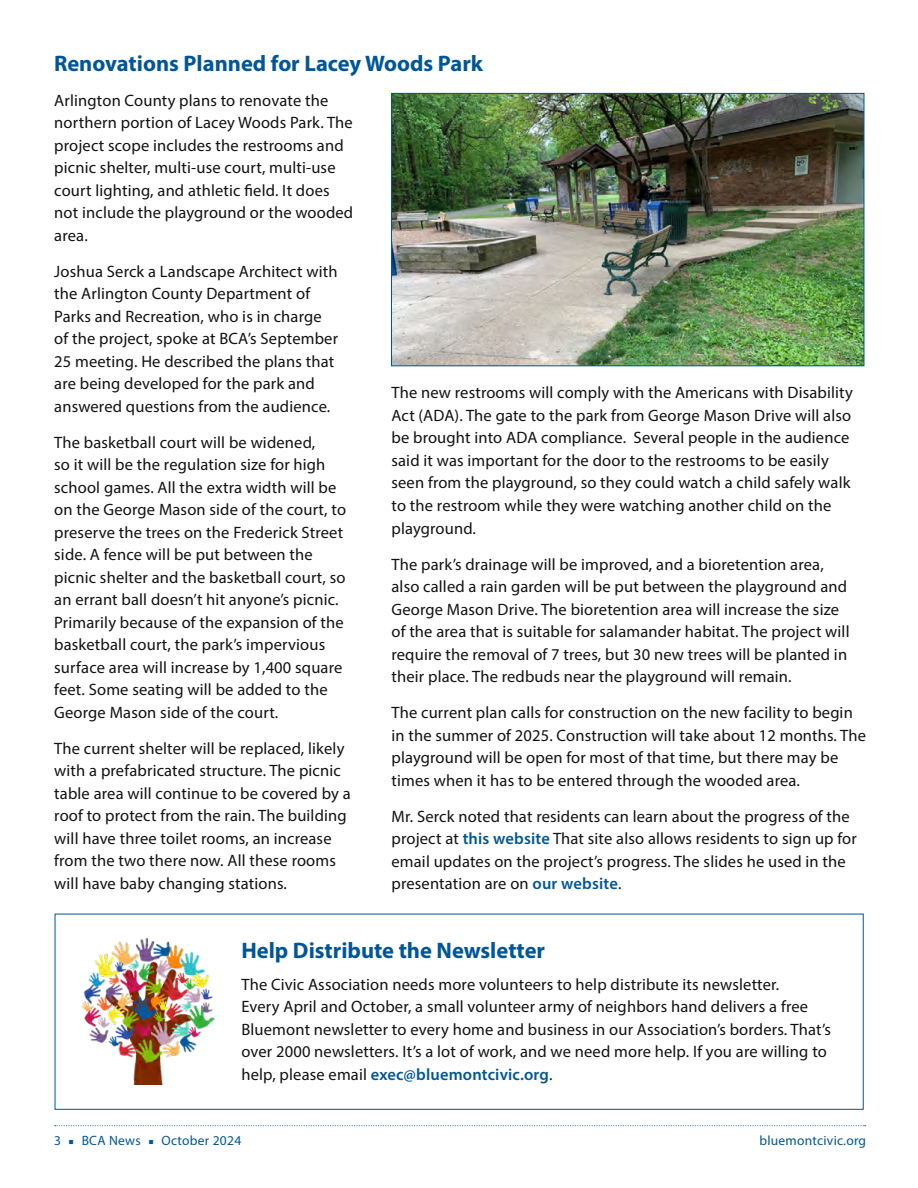
<style>
.page{position:relative;width:918px;height:1188px;background:#fff}
.page>*{position:absolute;margin:0;border:0;box-sizing:border-box;transform-origin:0 0}
.t1{font:700 22.5px "Myriad Pro";color:#005699}
.t2{font:16.5px/22.5px "Myriad Pro";letter-spacing:.01em;color:#121212}
.t3{font:13.5px "Myriad Pro";letter-spacing:.02em;color:#005699}
.s1{font-weight:600;color:#005699}
</style>
<div class="page">
<svg style="left:55px;top:1125px;width:811px;height:1px"></svg>
<img style="left:393px;top:95px;width:469px;height:269px">
<div style="left:391px;top:93px;width:473px;height:273px;border:1px solid #005699"></div>
<div style="left:55px;top:914px;width:809px;height:196px;border:1px solid #005699"></div>
<img style="left:81px;top:938px;width:133px;height:146px">
<h1 class="t1" style="left:54px;top:49px;width:431px">Renovations Planned for Lacey Woods Park</h1>
<p class="t2" style="left:54px;top:89px;width:300px">Arlington County plans to renovate the northern portion of Lacey Woods Park. The project scope includes the restrooms and picnic shelter, multi-use court, multi-use court lighting, and athletic field. It does not include the playground or the wooded area.</p>
<p class="t2" style="left:54px;top:260px;width:285px">Joshua Serck a Landscape Architect with the Arlington County Department of Parks and Recreation, who is in charge of the project, spoke at BCA’s September 25 meeting. He described the plans that are being developed for the park and answered questions from the audience.</p>
<p class="t2" style="left:54px;top:431px;width:293px">The basketball court will be widened,<br>so it will be the regulation size for high school games. All the extra width will be on the George Mason side of the court, to preserve the trees on the Frederick Street side. A fence will be put between the picnic shelter and the basketball court, so an errant ball doesn’t hit anyone’s picnic.<br>Primarily because of the expansion of the basketball court, the park’s impervious surface area will increase by 1,400 square feet. Some seating will be added to the George Mason side of the court.</p>
<p class="t2" style="left:54px;top:737px;width:298px">The current shelter will be replaced, likely with a prefabricated structure. The picnic table area will continue to be covered by a roof to protect from the rain. The building will have three toilet rooms, an increase from the two there now. All these rooms will have baby changing stations.</p>
<p class="t2" style="left:392px;top:381px;width:463px">The new restrooms will comply with the Americans with Disability Act (ADA). The gate to the park from George Mason Drive will also be brought into ADA compliance. Several people in the audience said it was important for the door to the restrooms to be easily seen from the playground, so they could watch a child safely walk to the restroom while they were watching another child on the playground.</p>
<p class="t2" style="left:392px;top:552px;width:460px">The park’s drainage will be improved, and a bioretention area, also called a rain garden will be put between the playground and George Mason Drive. The bioretention area will increase the size of the area that is suitable for salamander habitat. The project will require the removal of 7 trees, but 30 new trees will be planted in their place. The redbuds near the playground will remain.</p>
<p class="t2" style="left:392px;top:701px;width:476px">The current plan calls for construction on the new facility to begin in the summer of 2025. Construction will take about 12 months. The playground will be open for most of that time, but there may be times when it has to be entered through the wooded area.</p>
<p class="t2" style="left:392px;top:805px;width:467px">Mr. Serck noted that residents can learn about the progress of the project at <span class="s1">this website</span> That site also allows residents to sign up for email updates on the project’s progress. The slides he used in the presentation are on <span class="s1">our website</span>.</p>
<h1 class="t1" style="left:241px;top:936px;width:305px">Help Distribute the Newsletter</h1>
<p class="t2" style="left:241px;top:973px;width:591px">The Civic Association needs more volunteers to help distribute its newsletter.<br>Every April and October, a small volunteer army of neighbors hand delivers a free Bluemont newsletter to every home and business in our Association’s borders. That’s over 2000 newsletters. It’s a lot of work, and we need more help. If you are willing to help, please email <span class="s1">exec@bluemontcivic.org</span>.</p>
<p class="t3" style="left:54px;top:1133px;width:189px">3 ▪ BCA News ▪ October 2024</p>
<p class="t3" style="left:759px;top:1132px;width:108px">bluemontcivic.org</p>
</div>
